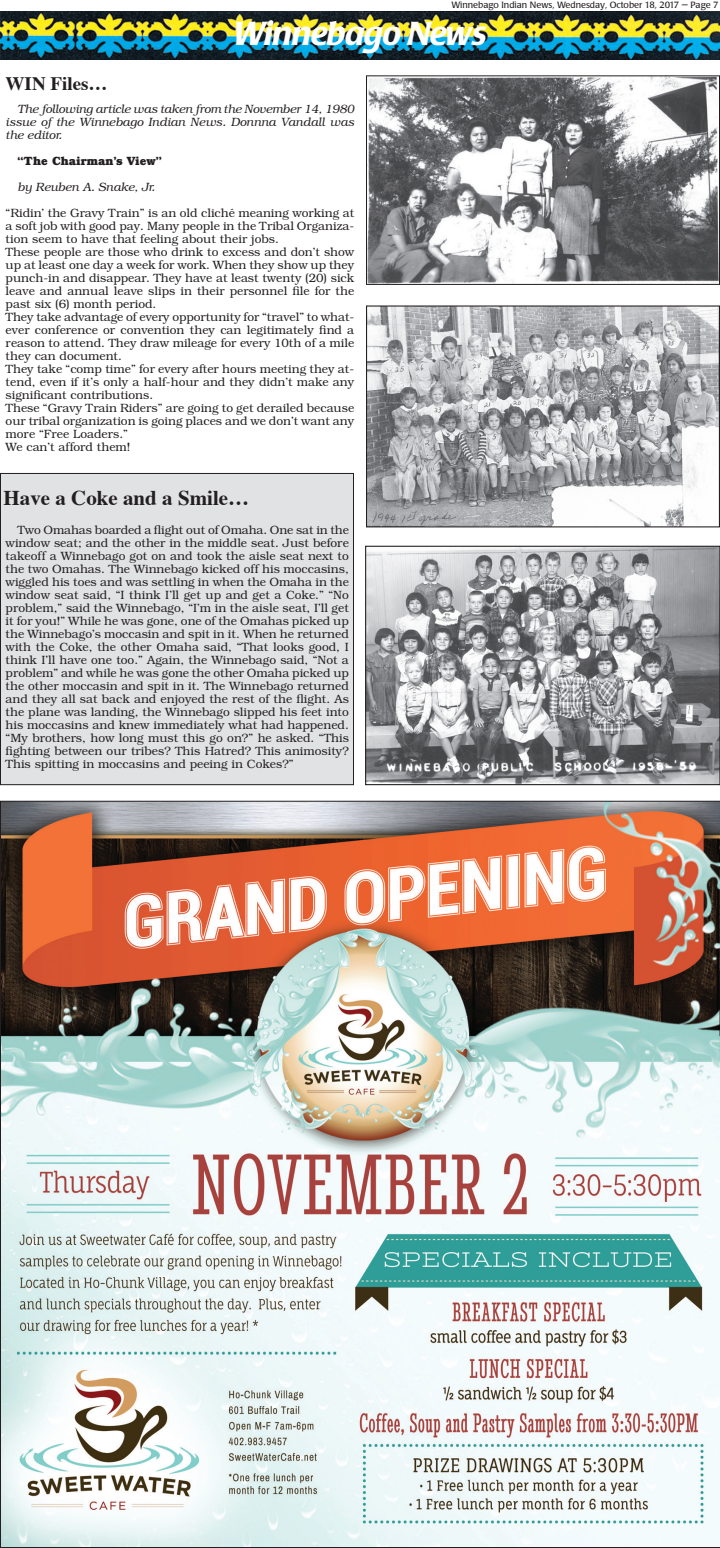
<style>
.page{position:relative;width:720px;height:1548px;background:#fff}
.page>*{position:absolute;margin:0;border:0;box-sizing:border-box;transform-origin:0 0}
.t1{font:italic 500 33px "Poppl Laudatio";letter-spacing:-.02em;color:#fff}
.t2{font:700 21px "Times";color:#231f20}
.t3{font:700 19px "Times";color:#231f20}
.t4{font:300 12px/13px "Bookman";color:#231f20;text-align:justify}
.t5{font:italic 300 12px/13px "Bookman";color:#231f20;text-align:justify}
.t6{font:700 12px "Bookman";color:#231f20}
.t7{font:9px "Poppl Laudatio";color:#231f20}
</style>
<div class="page">
<img style="left:0;top:12px;width:720px;height:48px">
<svg style="left:0;top:801px;width:720px;height:747px"></svg>
<div style="left:0;top:473px;width:354px;height:312px;background:#e1e2e4"></div>
<div style="left:0;top:473px;width:354px;height:312px;border:1px solid #231f20"></div>
<img style="left:367px;top:548px;width:351px;height:235px">
<div style="left:365px;top:546px;width:355px;height:239px;border:1px solid #231f20"></div>
<img style="left:368px;top:307px;width:350px;height:218px">
<div style="left:366px;top:305px;width:354px;height:222px;border:1px solid #231f20"></div>
<img style="left:368px;top:77px;width:350px;height:206px">
<div style="left:366px;top:75px;width:354px;height:210px;border:1px solid #231f20"></div>
<p class="t7" style="left:451px;top:1px;width:269px">Winnebago Indian News, Wednesday, October 18, 2017 — Page 7</p>
<h1 class="t1" style="left:233px;top:21px;width:256px">Winnebago News</h1>
<h3 class="t3" style="left:6px;top:75px;width:103px">WIN Files…</h3>
<p class="t5" style="left:6px;top:104px;width:350px;text-indent:12px">The following article was taken from the November 14, 1980 issue of the Winnebago Indian News. Donnna Vandall was the editor.</p>
<p class="t6" style="left:18px;top:157px;width:146px">“The Chairman’s View”</p>
<p class="t5" style="left:18px;top:182px;width:139px">by Reuben A. Snake, Jr.</p>
<p class="t4" style="left:6px;top:208px;width:350px;text-align:left">“Ridin’ the Gravy Train” is an old cliché meaning working at a soft job with good pay. Many people in the Tribal Organiza&shy;tion seem to have that feeling about their jobs.<br>These people are those who drink to excess and don’t show up at least one day a week for work. When they show up they punch-in and disappear. They have at least twenty (20) sick leave and annual leave slips in their personnel file for the past six (6) month period.<br>They take advantage of every opportunity for “travel” to what&shy;ever conference or convention they can legitimately find a reason to attend. They draw mileage for every 10th of a mile they can document.<br>They take “comp time” for every after hours meeting they at&shy;tend, even if it’s only a half-hour and they didn’t make any significant contributions.<br>These “Gravy Train Riders” are going to get derailed because our tribal organization is going places and we don’t want any more “Free Loaders.”<br>We can’t afford them!</p>
<h2 class="t2" style="left:4px;top:489px;width:247px">Have a Coke and a Smile…</h2>
<p class="t4" style="left:6px;top:525px;width:345px;text-indent:12px">Two Omahas boarded a flight out of Omaha. One sat in the window seat; and the other in the middle seat. Just before takeoff a Winnebago got on and took the aisle seat next to the two Omahas. The Winnebago kicked off his moccasins, wiggled his toes and was settling in when the Omaha in the window seat said, “I think I’ll get up and get a Coke.” “No problem,” said the Winnebago, “I’m in the aisle seat, I’ll get it for you!” While he was gone, one of the Omahas picked up the Winnebago’s moccasin and spit in it. When he returned with the Coke, the other Omaha said, “That looks good, I think I’ll have one too.” Again, the Winnebago said, “Not a problem” and while he was gone the other Omaha picked up the other moccasin and spit in it. The Winnebago returned and they all sat back and enjoyed the rest of the flight. As the plane was landing, the Winnebago slipped his feet into his moccasins and knew immediately what had happened. “My brothers, how long must this go on?” he asked. “This fighting between our tribes? This Hatred? This animosity?<br>This spitting in moccasins and peeing in Cokes?”</p>
</div>
